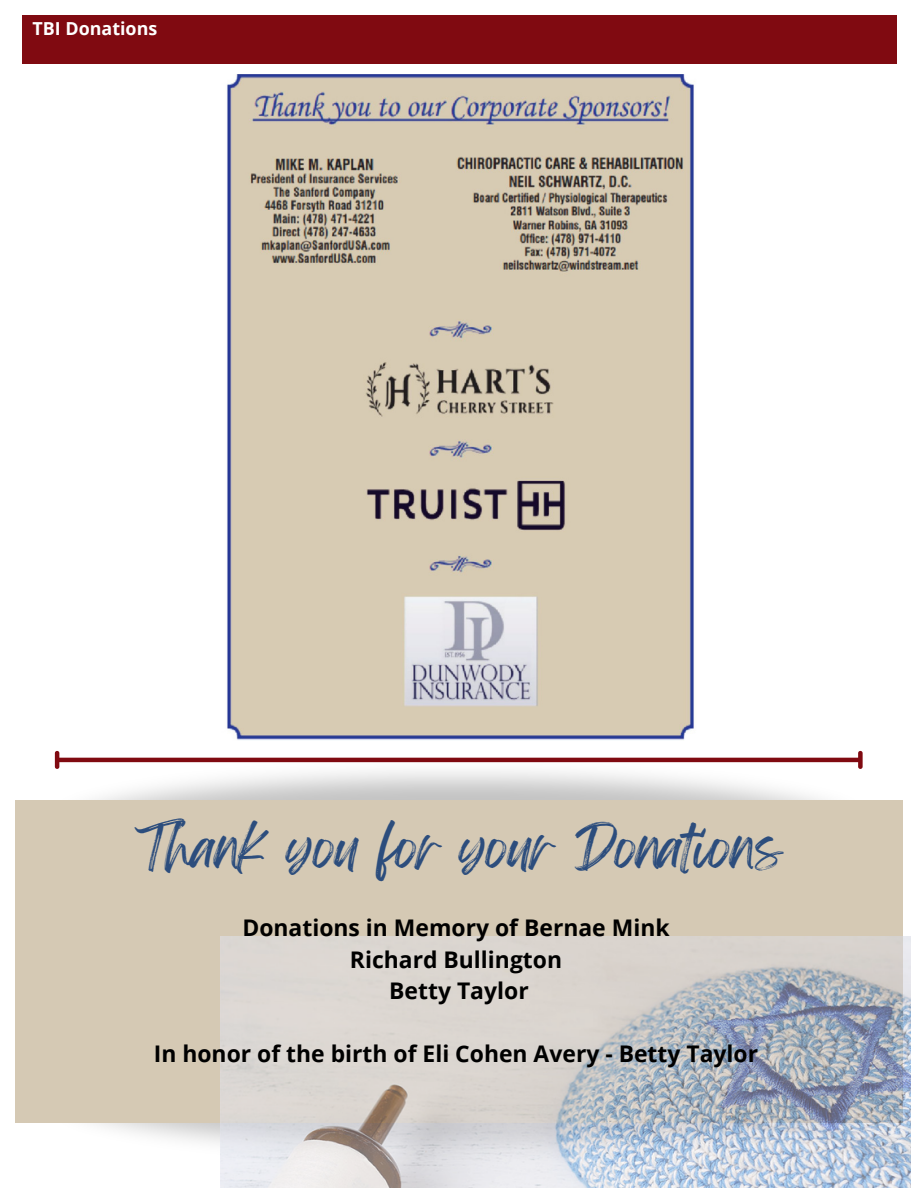
<style>
.page{position:relative;width:918px;height:1188px;background:#fff}
.page>*{position:absolute;margin:0;border:0;box-sizing:border-box;transform-origin:0 0}
.t1{font:49.5px "Feeling Passionate";color:#2c4d7d}
.t2{font:700 22.95px/31.5px "Open Sans";color:#000;text-align:center}
.t3{font:700 17.85px "Open Sans";color:#fff}
</style>
<div class="page">
<div style="left:22px;top:15px;width:874px;height:48px;background:#800a11"></div>
<img style="left:227px;top:74px;width:468px;height:642px">
<img style="left:54px;top:716px;width:809px;height:84px">
<div style="left:15px;top:800px;width:888px;height:323px;background:#d5c9b4"></div>
<img style="left:221px;top:936px;width:689px;height:252px">
<p class="t3" style="left:33px;top:16px;width:126px">TBI Donations</p>
<h1 class="t1" style="left:135px;top:807px;width:649px">Thank you for your Donations</h1>
<p class="t2" style="left:242px;top:911px;width:429px">Donations in Memory of Bernae Mink<br>Richard Bullington<br>Betty Taylor</p>
<p class="t2" style="left:154px;top:1037px;width:606px">In honor of the birth of Eli Cohen Avery - Betty Taylor</p>
</div>
